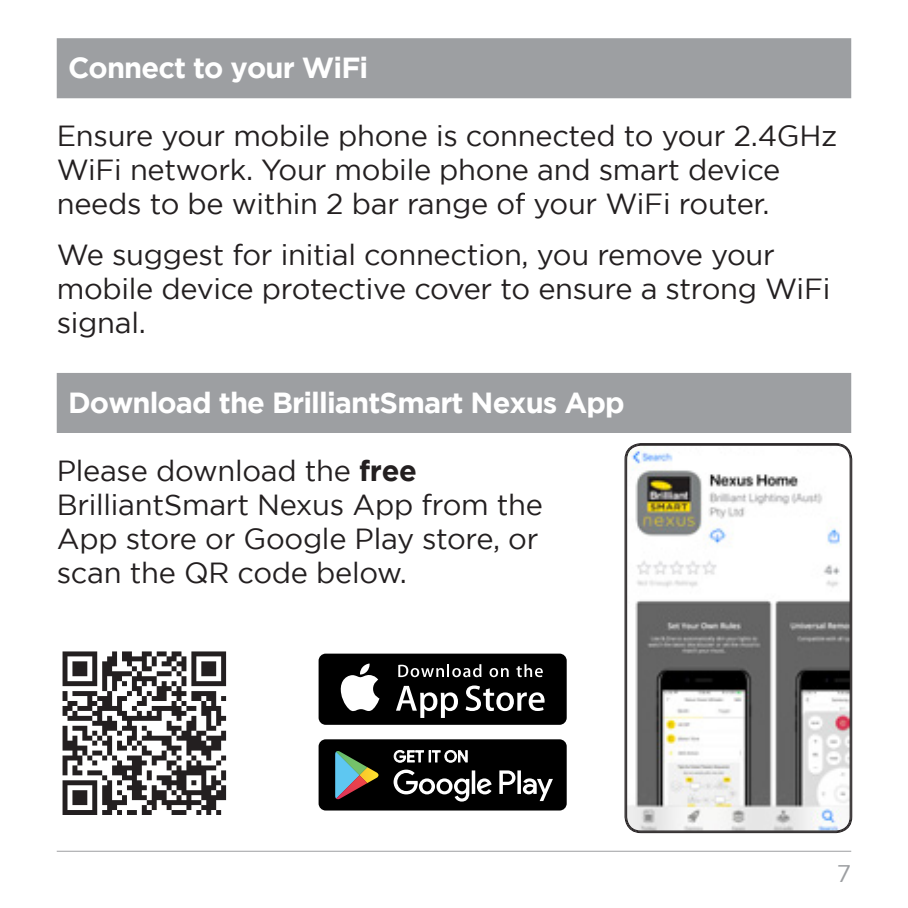
<style>
.page{position:relative;width:908px;height:908px;background:#fff}
.page>*{position:absolute;margin:0;border:0;box-sizing:border-box;transform-origin:0 0}
.body{font:28.8px/34px "Gotham";letter-spacing:-.01em;color:#231f20}
.main_head{font:700 28.8px "Gotham";letter-spacing:-.03em;color:#fff}
.t1{font:24px "Gotham";color:#9d9fa2}
.s1{font-weight:700}
</style>
<div class="page">
<hr style="left:57px;top:850px;width:793px;height:1px;background:#9d9fa2">
<img style="left:626px;top:444px;width:223px;height:387px">
<div style="left:626px;top:445px;width:223px;height:385px;border:1px solid #231f20;border-radius:14px"></div>
<div style="left:57px;top:38px;width:793px;height:60px;background:#9d9fa2"></div>
<div style="left:57px;top:373px;width:793px;height:60px;background:#9d9fa2"></div>
<svg style="left:62px;top:651px;width:164px;height:163px"></svg>
<div style="left:318px;top:653px;width:248px;height:71px;background:#000;border-radius:7px"></div>
<svg style="left:340px;top:663px;width:39px;height:47px"></svg>
<svg style="left:396px;top:685px;width:62px;height:32px"></svg>
<svg style="left:465px;top:685px;width:79px;height:25px"></svg>
<svg style="left:398px;top:664px;width:83px;height:13px"></svg>
<svg style="left:489px;top:668px;width:19px;height:9px"></svg>
<svg style="left:516px;top:664px;width:26px;height:13px"></svg>
<div style="left:318px;top:739px;width:248px;height:71px;background:#000;border-radius:7px"></div>
<svg style="left:393px;top:750px;width:74px;height:12px"></svg>
<svg style="left:393px;top:769px;width:159px;height:32px"></svg>
<svg style="left:335px;top:751px;width:44px;height:48px"></svg>
<p class="main_head" style="left:68px;top:51px;width:301px">Connect to your WiFi</p>
<p class="body" style="left:57px;top:118px;width:781px">Ensure your mobile phone is connected to your 2.4GHz<br>WiFi network. Your mobile phone and smart device needs to be within 2 bar range of your WiFi router.</p>
<p class="body" style="left:57px;top:237px;width:774px">We suggest for initial connection, you remove your mobile device protective cover to ensure a strong WiFi signal.</p>
<p class="main_head" style="left:68px;top:385px;width:558px">Download the BrilliantSmart Nexus App</p>
<p class="body" style="left:57px;top:453px;width:487px">Please download the <span class="s1">free<br></span>BrilliantSmart Nexus App from the<br>App store or Google Play store, or scan the QR code below.</p>
<p class="t1" style="left:836px;top:860px;width:16px">7</p>
</div>
